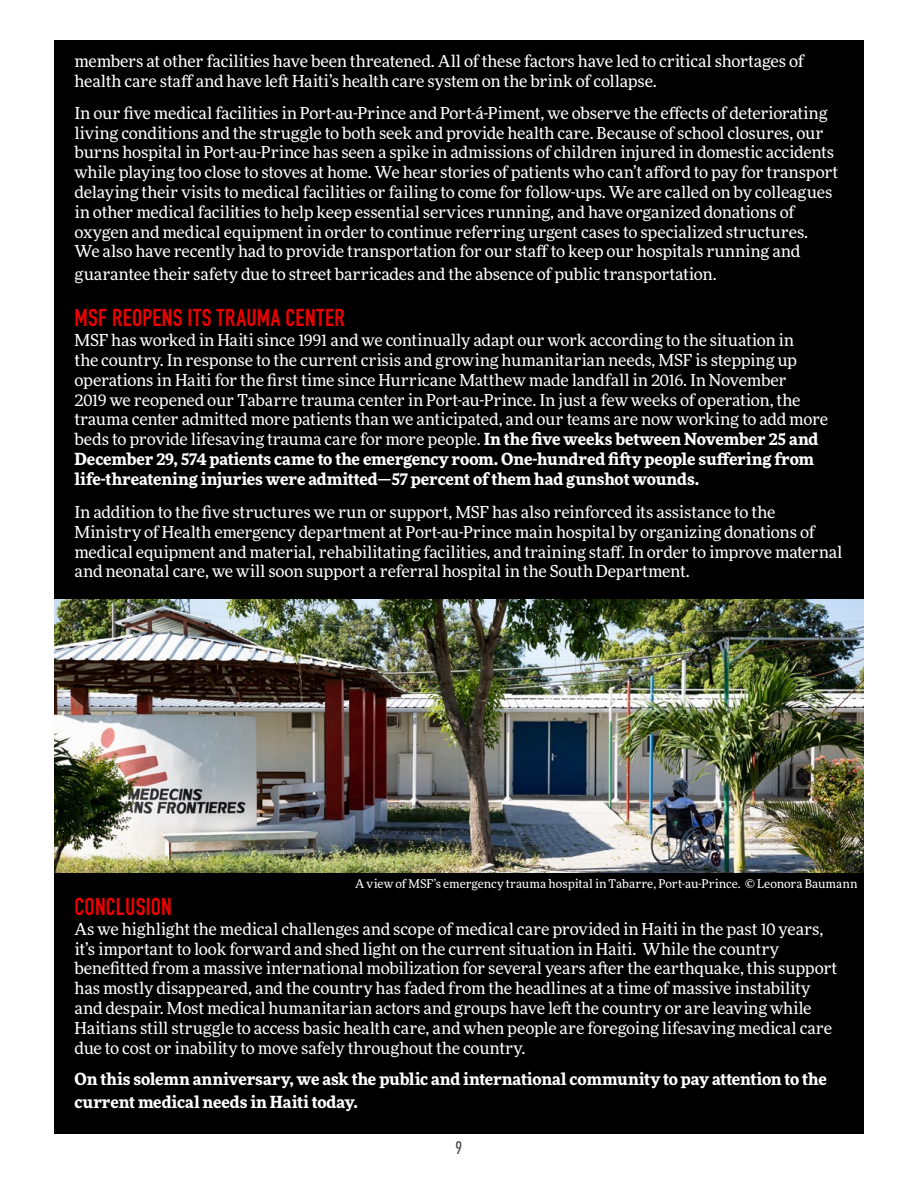
<style>
.page{position:relative;width:918px;height:1188px;background:#fff}
.page>*{position:absolute;margin:0;border:0;box-sizing:border-box;transform-origin:0 0}
.t1{font:700 24px "DIN Condensed";letter-spacing:.015em;color:#e00}
.t2{font:300 18px "DIN Condensed";color:#434343}
.t3{font:16.5px/19.8px "More Pro";letter-spacing:-.01em;color:#fff}
.t4{font:700 16.5px/22.5px "More Pro";letter-spacing:-.005em;color:#fff}
.t5{font:12px "More Pro";color:#fff}
.s1{font-weight:700}
</style>
<div class="page">
<div style="left:55px;top:40px;width:809px;height:1094px;background:#000"></div>
<img style="left:54px;top:599px;width:810px;height:273px">
<p class="t3" style="left:75px;top:51px;width:731px">members at other facilities have been threatened. All of these factors have led to critical shortages of health care staff and have left Haiti’s health care system on the brink of collapse.</p>
<p class="t3" style="left:75px;top:102px;width:765px">In our five medical facilities in Port-au-Prince and Port-á-Piment, we observe the effects of deteriorating living conditions and the struggle to both seek and provide health care. Because of school closures, our burns hospital in Port-au-Prince has seen a spike in admissions of children injured in domestic accidents while playing too close to stoves at home. We hear stories of patients who can’t afford to pay for transport delaying their visits to medical facilities or failing to come for follow-ups. We are called on by colleagues in other medical facilities to help keep essential services running, and have organized donations of oxygen and medical equipment in order to continue referring urgent cases to specialized structures.<br>We also have recently had to provide transportation for our staff to keep our hospitals running and</p>
<p class="t3" style="left:75px;top:263px;width:644px">guarantee their safety due to street barricades and the absence of public transportation.</p>
<h1 class="t1" style="left:75px;top:302px;width:272px">MSF REOPENS ITS TRAUMA CENTER</h1>
<p class="t3" style="left:75px;top:330px;width:755px">MSF has worked in Haiti since 1991 and we continually adapt our work according to the situation in<br>the country. In response to the current crisis and growing humanitarian needs, MSF is stepping up operations in Haiti for the first time since Hurricane Matthew made landfall in 2016. In November<br>2019 we reopened our Tabarre trauma center in Port-au-Prince. In just a few weeks of operation, the trauma center admitted more patients than we anticipated, and our teams are now working to add more beds to provide lifesaving trauma care for more people. <span class="s1">In the five weeks between November 25 and December 29, 574 patients came to the emergency room. One-hundred fifty people suffering from life-threatening injuries were admitted—57 percent of them had gunshot wounds.</span></p>
<p class="t3" style="left:75px;top:501px;width:770px">In addition to the five structures we run or support, MSF has also reinforced its assistance to the Ministry of Health emergency department at Port-au-Prince main hospital by organizing donations of medical equipment and material, rehabilitating facilities, and training staff. In order to improve maternal and neonatal care, we will soon support a referral hospital in the South Department.</p>
<p class="t5" style="left:355px;top:876px;width:504px">A view of MSF’s emergency trauma hospital in Tabarre, Port-au-Prince. © Leonora Baumann</p>
<h1 class="t1" style="left:75px;top:890px;width:99px">CONCLUSION</h1>
<p class="t3" style="left:75px;top:918px;width:764px">As we highlight the medical challenges and scope of medical care provided in Haiti in the past 10 years, it’s important to look forward and shed light on the current situation in Haiti. While the country benefitted from a massive international mobilization for several years after the earthquake, this support has mostly disappeared, and the country has faded from the headlines at a time of massive instability and despair. Most medical humanitarian actors and groups have left the country or are leaving while Haitians still struggle to access basic health care, and when people are foregoing lifesaving medical care due to cost or inability to move safely throughout the country.</p>
<p class="t4" style="left:75px;top:1067px;width:754px">On this solemn anniversary, we ask the public and international community to pay attention to the current medical needs in Haiti today.</p>
<p class="t2" style="left:455px;top:1138px;width:9px">9</p>
</div>
